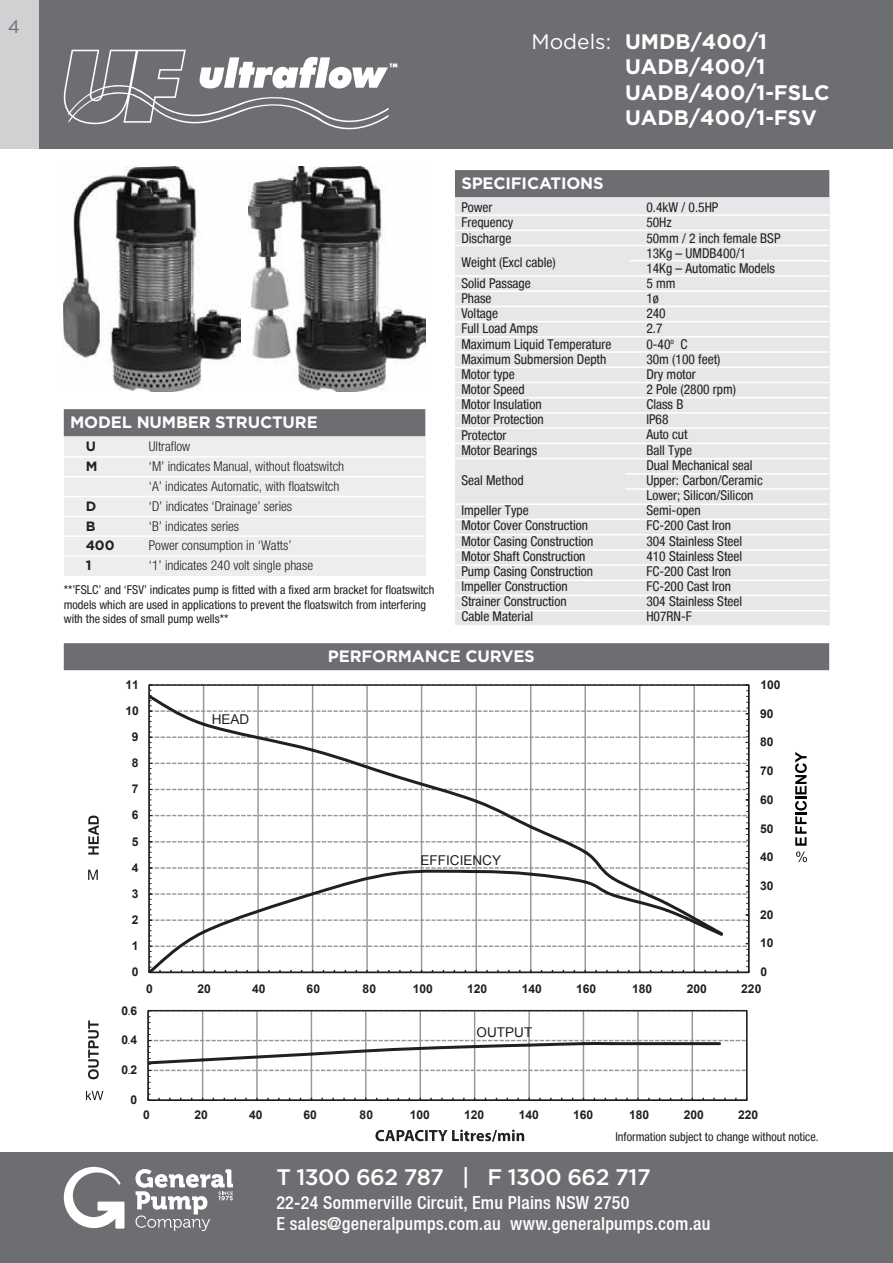
<style>
.page{position:relative;width:893px;height:1263px;background:#fff}
.page>*{position:absolute;margin:0;border:0;box-sizing:border-box;transform-origin:0 0}
.t1{font:500 22.5px "Gotham";letter-spacing:-.025em;color:#fff}
.t2{font:700 21px/25.2px "Gotham";color:#fff}
.t3{font:500 condensed 18px/21px "Helvetica Neue";letter-spacing:.015em;color:#fff}
.t4{font:18px "Gotham";color:#6d6e71}
.t5{font:700 16.5px "Gotham";letter-spacing:-.01em;color:#fff}
.t6{font:condensed 13.5px/15.1px "Helvetica Neue Condensed";color:#231f20}
.t7{font:300 condensed 13.5px/19.8px "Helvetica Neue";color:#231f20}
.t8{font:13.5px "Arial";color:#231f20}
.t9{font:700 13.5px/19.8px "Gotham";color:#231f20}
.t10{font:condensed 12.15px/14.5px "Helvetica Neue Condensed";color:#231f20}
.t11{font:700 12.15px "Arial";color:#231f20}
.s1{font-weight:400}
.s2{font-weight:400;font-size:10.95px}
</style>
<div class="page">
<div style="left:0;top:0;width:893px;height:149px;background:#6d6e71"></div>
<div style="left:0;top:1152px;width:893px;height:111px;background:#6d6e71"></div>
<div style="left:0;top:0;width:38px;height:149px;background:#cfd1d2"></div>
<div style="left:64px;top:643px;width:765px;height:27px;background:#6d6e71"></div>
<svg style="left:64px;top:50px;width:334px;height:79px"></svg>
<div style="left:455px;top:170px;width:374px;height:456px;background:#e6e7e8"></div>
<div style="left:455px;top:170px;width:374px;height:27px;background:#6d6e71"></div>
<hr style="left:455px;top:214px;width:374px;height:2px;background:#fff">
<hr style="left:455px;top:230px;width:374px;height:1px;background:#fff">
<hr style="left:455px;top:245px;width:374px;height:1px;background:#fff">
<hr style="left:629px;top:260px;width:200px;height:1px;background:#fff">
<hr style="left:455px;top:275px;width:374px;height:2px;background:#fff">
<hr style="left:455px;top:290px;width:374px;height:2px;background:#fff">
<hr style="left:455px;top:306px;width:374px;height:1px;background:#fff">
<hr style="left:455px;top:321px;width:374px;height:1px;background:#fff">
<hr style="left:455px;top:336px;width:374px;height:2px;background:#fff">
<hr style="left:455px;top:351px;width:374px;height:2px;background:#fff">
<hr style="left:455px;top:366px;width:374px;height:2px;background:#fff">
<hr style="left:455px;top:382px;width:374px;height:1px;background:#fff">
<hr style="left:455px;top:397px;width:374px;height:1px;background:#fff">
<hr style="left:455px;top:412px;width:374px;height:2px;background:#fff">
<hr style="left:455px;top:427px;width:374px;height:2px;background:#fff">
<hr style="left:455px;top:443px;width:374px;height:1px;background:#fff">
<hr style="left:455px;top:458px;width:374px;height:1px;background:#fff">
<hr style="left:625px;top:473px;width:204px;height:1px;background:#fff">
<hr style="left:625px;top:488px;width:204px;height:2px;background:#fff">
<hr style="left:455px;top:503px;width:374px;height:2px;background:#fff">
<hr style="left:455px;top:519px;width:374px;height:1px;background:#fff">
<hr style="left:455px;top:534px;width:374px;height:1px;background:#fff">
<hr style="left:455px;top:549px;width:374px;height:2px;background:#fff">
<hr style="left:455px;top:564px;width:374px;height:2px;background:#fff">
<hr style="left:455px;top:579px;width:374px;height:2px;background:#fff">
<hr style="left:455px;top:595px;width:374px;height:1px;background:#fff">
<hr style="left:455px;top:610px;width:374px;height:1px;background:#fff">
<hr style="left:455px;top:625px;width:374px;height:2px;background:#fff">
<svg style="left:64px;top:1167px;width:60px;height:61px"></svg>
<svg style="left:135px;top:1169px;width:98px;height:62px"></svg>
<div style="left:64px;top:409px;width:361px;height:167px;background:#ededee"></div>
<div style="left:64px;top:409px;width:361px;height:27px;background:#6d6e71"></div>
<hr style="left:64px;top:456px;width:361px;height:2px;background:#fff">
<hr style="left:64px;top:476px;width:361px;height:1px;background:#fff">
<hr style="left:64px;top:496px;width:361px;height:1px;background:#fff">
<hr style="left:64px;top:516px;width:361px;height:1px;background:#fff">
<hr style="left:64px;top:535px;width:361px;height:2px;background:#fff">
<hr style="left:64px;top:555px;width:361px;height:2px;background:#fff">
<img style="left:64px;top:166px;width:177px;height:226px">
<img style="left:248px;top:166px;width:177px;height:226px">
<svg style="left:88px;top:815px;width:11px;height:40px"></svg>
<svg style="left:795px;top:752px;width:12px;height:110px"></svg>
<svg style="left:86px;top:1091px;width:17px;height:9px"></svg>
<svg style="left:88px;top:1020px;width:11px;height:59px"></svg>
<svg style="left:375px;top:1129px;width:149px;height:13px"></svg>
<svg style="left:148px;top:684px;width:601px;height:289px"></svg>
<svg style="left:147px;top:1010px;width:600px;height:91px"></svg>
<svg style="left:88px;top:870px;width:10px;height:10px"></svg>
<h3 class="t4" style="left:8px;top:15px;width:14px">4</h3>
<h2 class="t2" style="left:625px;top:29px;width:206px;text-indent:-94px"><span class="s1">Models:</span> UMDB/400/1<br>UADB/400/1<br>UADB/400/1-FSLC<br>UADB/400/1-FSV</h2>
<p class="t5" style="left:70px;top:411px;width:249px">MODEL NUMBER STRUCTURE</p>
<p class="t9" style="left:86px;top:436px;width:13px">U<br>M</p>
<p class="t9" style="left:86px;top:496px;width:31px">D<br>B<br>400<br>1</p>
<p class="t7" style="left:149px;top:436px;width:197px">Ultraflow<br>‘M’ indicates Manual, without floatswitch ‘A’ indicates Automatic, with floatswitch ‘D’ indicates ‘Drainage’ series<br>‘B’ indicates series<br>Power consumption in ‘Watts’<br>‘1’ indicates 240 volt single phase</p>
<p class="t10" style="left:64px;top:582px;width:372px">**’FSLC’ and ‘FSV’ indicates pump is fitted with a fixed arm bracket for floatswitch models which are used in applications to prevent the floatswitch from interfering with the sides of small pump wells**</p>
<p class="t5" style="left:461px;top:172px;width:144px">SPECIFICATIONS</p>
<p class="t6" style="left:461px;top:200px;width:53px">Power<br>Frequency<br>Discharge</p>
<p class="t6" style="left:461px;top:251px;width:96px;line-height:21.3px">Weight (Excl cable)<br>Solid Passage</p>
<p class="t6" style="left:461px;top:291px;width:152px">Phase<br>Voltage<br>Full Load Amps<br>Maximum Liquid Temperature<br>Maximum Submersion Depth<br>Motor type<br>Motor Speed<br>Motor Insulation<br>Motor Protection<br>Protector<br>Motor Bearings</p>
<p class="t6" style="left:461px;top:472px;width:64px">Seal Method</p>
<p class="t6" style="left:461px;top:503px;width:133px">Impeller Type<br>Motor Cover Construction<br>Motor Casing Construction<br>Motor Shaft Construction<br>Pump Casing Construction<br>Impeller Construction<br>Strainer Construction<br>Cable Material</p>
<p class="t11" style="left:126px;top:677px;width:15px">11</p>
<p class="t11" style="left:126px;top:703px;width:15px">10</p>
<p class="t11" style="left:132px;top:729px;width:8px">9</p>
<p class="t11" style="left:132px;top:755px;width:8px">8</p>
<p class="t11" style="left:132px;top:781px;width:8px">7</p>
<p class="t11" style="left:132px;top:807px;width:8px">6</p>
<p class="t11" style="left:132px;top:833px;width:8px">5</p>
<p class="t11" style="left:132px;top:859px;width:8px">4</p>
<p class="t11" style="left:132px;top:885px;width:8px">3</p>
<p class="t11" style="left:132px;top:912px;width:8px">2</p>
<p class="t11" style="left:132px;top:938px;width:8px">1</p>
<p class="t11" style="left:132px;top:964px;width:8px">0</p>
<p class="t8" style="left:212px;top:711px;width:39px">HEAD</p>
<p class="t5" style="left:328px;top:645px;width:208px">PERFORMANCE CURVES</p>
<p class="t8" style="left:421px;top:851px;width:82px">EFFICIENCY</p>
<p class="t6" style="left:646px;top:200px;width:136px">0.4kW / 0.5HP<br>50Hz<br>50mm / 2 inch female BSP<br>13Kg – UMDB400/1<br>14Kg – Automatic Models<br>5 mm<br>1ø<br>240<br>2.7<br>0-40<sup>o</sup> C<br>30m (100 feet)<br>Dry motor<br>2 Pole (2800 rpm)<br>Class B<br>IP68<br>Auto cut<br>Ball Type<br>Dual Mechanical seal<br>Upper: Carbon/Ceramic<br>Lower; Silicon/Silicon<br>Semi-open<br>FC-200 Cast Iron<br>304 Stainless Steel<br>410 Stainless Steel<br>FC-200 Cast Iron<br>FC-200 Cast Iron<br>304 Stainless Steel<br>H07RN-F</p>
<p class="t11" style="left:760px;top:677px;width:22px">100</p>
<p class="t11" style="left:760px;top:705px;width:15px">90</p>
<p class="t11" style="left:760px;top:734px;width:15px">80</p>
<p class="t11" style="left:760px;top:763px;width:15px">70</p>
<p class="t11" style="left:760px;top:791px;width:15px">60</p>
<p class="t11" style="left:760px;top:820px;width:15px">50</p>
<p class="t11" style="left:760px;top:849px;width:15px">40</p>
<p class="t11" style="left:760px;top:878px;width:15px">30</p>
<p class="t11" style="left:760px;top:906px;width:15px">20</p>
<p class="t11" style="left:760px;top:935px;width:15px">10</p>
<p class="t11" style="left:760px;top:964px;width:8px">0</p>
<p class="t11" style="left:121px;top:1002px;width:17px">0<span class="s2">.</span>6</p>
<p class="t11" style="left:121px;top:1032px;width:17px">0<span class="s2">.</span>4</p>
<p class="t11" style="left:121px;top:1062px;width:17px">0<span class="s2">.</span>2</p>
<p class="t11" style="left:131px;top:1092px;width:8px">0</p>
<p class="t11" style="left:146px;top:980px;width:8px">0</p>
<p class="t11" style="left:198px;top:980px;width:15px">20</p>
<p class="t11" style="left:252px;top:980px;width:15px">40</p>
<p class="t11" style="left:307px;top:980px;width:15px">60</p>
<p class="t11" style="left:363px;top:980px;width:15px">80</p>
<p class="t11" style="left:413px;top:980px;width:22px">100</p>
<p class="t11" style="left:467px;top:980px;width:22px">120</p>
<p class="t11" style="left:522px;top:980px;width:22px">140</p>
<p class="t11" style="left:576px;top:980px;width:22px">160</p>
<p class="t11" style="left:632px;top:980px;width:22px">180</p>
<p class="t11" style="left:687px;top:980px;width:22px">200</p>
<p class="t11" style="left:741px;top:980px;width:22px">220</p>
<p class="t8" style="left:476px;top:1023px;width:57px">OUTPUT</p>
<p class="t11" style="left:143px;top:1106px;width:8px">0</p>
<p class="t11" style="left:195px;top:1106px;width:15px">20</p>
<p class="t11" style="left:249px;top:1106px;width:15px">40</p>
<p class="t11" style="left:304px;top:1106px;width:15px">60</p>
<p class="t11" style="left:360px;top:1106px;width:15px">80</p>
<p class="t11" style="left:410px;top:1106px;width:22px">100</p>
<p class="t11" style="left:464px;top:1106px;width:22px">120</p>
<p class="t11" style="left:519px;top:1106px;width:22px">140</p>
<p class="t11" style="left:573px;top:1106px;width:22px">160</p>
<p class="t11" style="left:629px;top:1106px;width:22px">180</p>
<p class="t11" style="left:684px;top:1106px;width:22px">200</p>
<p class="t11" style="left:738px;top:1106px;width:22px">220</p>
<p class="t10" style="left:615px;top:1129px;width:205px">Information subject to change without notice.</p>
<h1 class="t1" style="left:276px;top:1162px;width:376px">T 1300 662 787 | F 1300 662 717</h1>
<h3 class="t3" style="left:276px;top:1191px;width:436px">22-24 Sommerville Circuit, Emu Plains NSW 2750<br>E sales@generalpumps.com.au www.generalpumps.com.au</h3>
</div>
